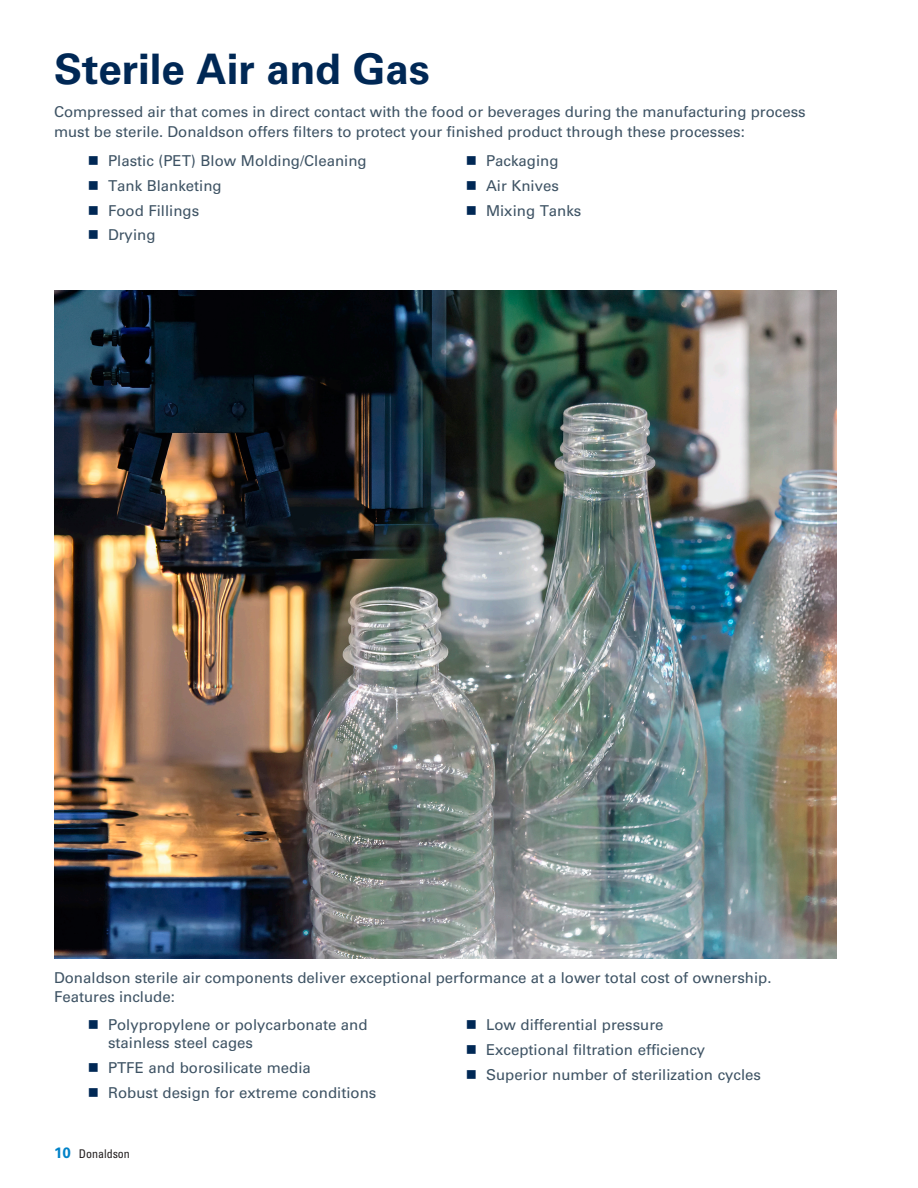
<style>
.page{position:relative;width:918px;height:1188px;background:#fff}
.page>*{position:absolute;margin:0;border:0;box-sizing:border-box;transform-origin:0 0}
._1_new_design_header_295{font:700 42px "Univers LT Std";color:#002855}
._1_new_design_small_text_7545{font:15px/19.5px "Univers LT Std";color:#3e5364}
.t1{font:condensed 12px "Univers LT Std";color:#231f20}
.s1{color:#002855}
.s2{font-weight:700;font-stretch:normal;font-size:15px;color:#0082c8}
</style>
<div class="page">
<img style="left:54px;top:290px;width:783px;height:668px">
<p class="_1_new_design_header_295" style="left:54px;top:45px;width:377px">Sterile Air and Gas</p>
<p class="_1_new_design_small_text_7545" style="left:54px;top:102px;width:753px">Compressed air that comes in direct contact with the food or beverages during the manufacturing process must be sterile. Donaldson offers filters to protect your finished product through these processes:</p>
<p class="_1_new_design_small_text_7545" style="left:88px;top:151px;width:281px"><span class="s1">■</span> Plastic (PET) Blow Molding/Cleaning</p>
<p class="_1_new_design_small_text_7545" style="left:88px;top:176px;width:136px"><span class="s1">■</span> Tank Blanketing</p>
<p class="_1_new_design_small_text_7545" style="left:88px;top:201px;width:113px"><span class="s1">■</span> Food Fillings</p>
<p class="_1_new_design_small_text_7545" style="left:88px;top:225px;width:69px"><span class="s1">■</span> Drying</p>
<p class="_1_new_design_small_text_7545" style="left:466px;top:151px;width:94px"><span class="s1">■</span> Packaging</p>
<p class="_1_new_design_small_text_7545" style="left:466px;top:176px;width:95px"><span class="s1">■</span> Air Knives</p>
<p class="_1_new_design_small_text_7545" style="left:466px;top:201px;width:117px"><span class="s1">■</span> Mixing Tanks</p>
<p class="_1_new_design_small_text_7545" style="left:54px;top:968px;width:719px">Donaldson sterile air components deliver exceptional performance at a lower total cost of ownership.<br>Features include:</p>
<p class="_1_new_design_small_text_7545" style="left:108px;top:1016px;width:261px;line-height:18px;text-indent:-20px"><span class="s1">■</span> Polypropylene or polycarbonate and stainless steel cages</p>
<p class="_1_new_design_small_text_7545" style="left:88px;top:1058px;width:225px"><span class="s1">■</span> PTFE and borosilicate media</p>
<p class="_1_new_design_small_text_7545" style="left:88px;top:1083px;width:290px"><span class="s1">■</span> Robust design for extreme conditions</p>
<p class="t1" style="left:54px;top:1146px;width:77px"><span class="s2">10</span> Donaldson</p>
<p class="_1_new_design_small_text_7545" style="left:466px;top:1015px;width:199px"><span class="s1">■</span> Low differential pressure</p>
<p class="_1_new_design_small_text_7545" style="left:466px;top:1040px;width:241px"><span class="s1">■</span> Exceptional filtration efficiency</p>
<p class="_1_new_design_small_text_7545" style="left:466px;top:1065px;width:297px"><span class="s1">■</span> Superior number of sterilization cycles</p>
</div>
